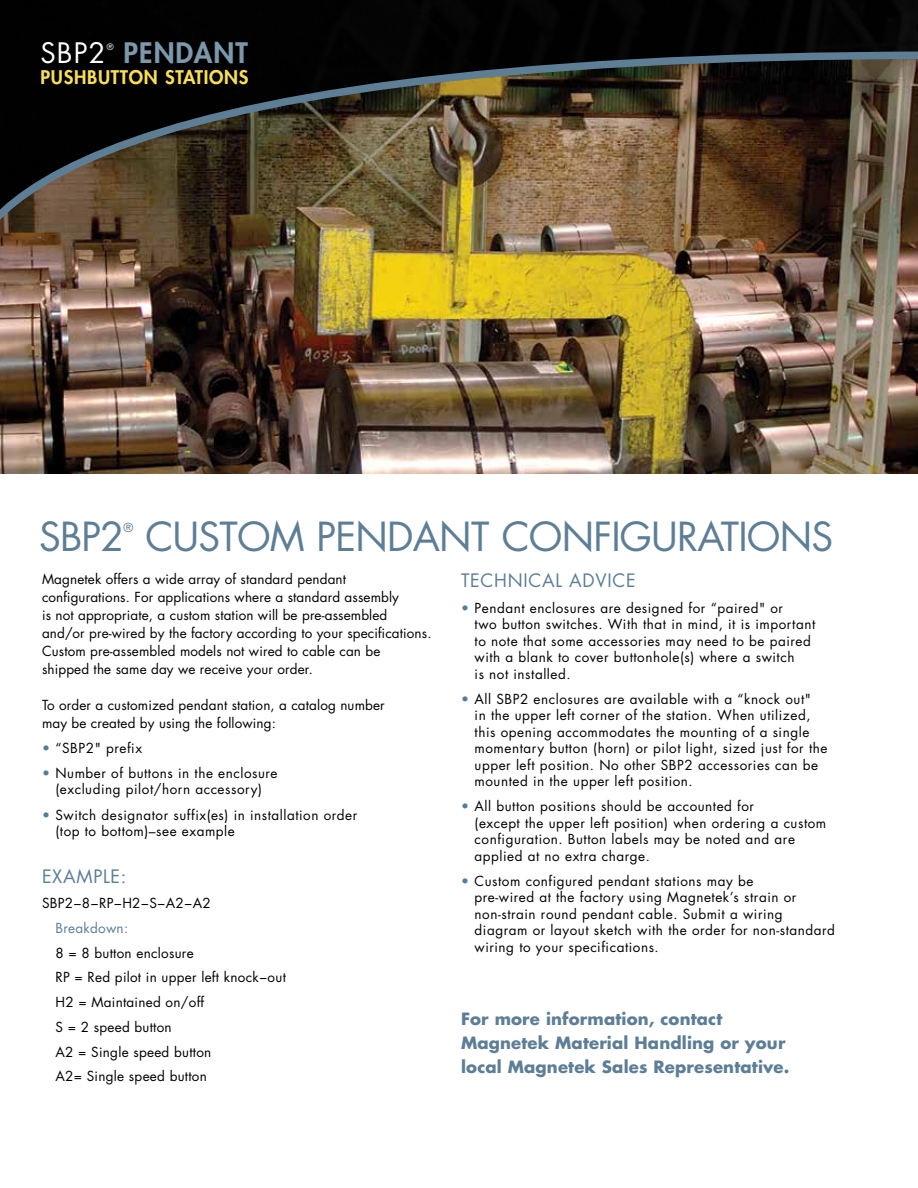
<style>
.page{position:relative;width:918px;height:1188px;background:#fff}
.page>*{position:absolute;margin:0;border:0;box-sizing:border-box;transform-origin:0 0}
.t1{font:39px "Futura Std";letter-spacing:-.02em;color:#5d7e95}
.t2{font:800 27.45px "Futura Std";letter-spacing:.04em;color:#7d98aa}
.t3{font:27.45px "Futura Std";color:#fff}
.t4{font:800 18.3px "Futura Std";letter-spacing:.04em;color:#f9de57}
.t5{font:18px "Futura Std";letter-spacing:.04em;color:#5d7e95}
.t6{font:700 16.5px/24px "Futura Std";letter-spacing:.01em;color:#5d7e95}
.t7{font:13.5px/16.5px "Futura Std";letter-spacing:.04em;color:#000}
.t8{font:13.5px/18px "Futura Std";letter-spacing:.01em;color:#000}
.t9{font:13.5px/24.8px "Futura Std";letter-spacing:.02em;color:#000}
.t10{font:13.5px "Futura Std";letter-spacing:.02em;color:#5d7e95}
.t11{font:12.3px "Futura Std";color:#5d7e95}
.t12{font:8.7px "Futura Std";color:#fff}
.s1{color:#527d97}
</style>
<div class="page">
<img style="left:0;top:303px;width:918px;height:170px">
<img style="left:0;top:0;width:918px;height:303px">
<h2 class="t3" style="left:40px;top:36px;width:67px">SBP2</h2>
<p class="t12" style="left:107px;top:41px;width:8px">®</p>
<h2 class="t2" style="left:124px;top:36px;width:126px">PENDANT</h2>
<h3 class="t4" style="left:40px;top:66px;width:209px">PUSHBUTTON STATIONS</h3>
<h1 class="t1" style="left:39px;top:512px;width:87px">SBP2</h1>
<p class="t11" style="left:123px;top:520px;width:11px">®</p>
<h1 class="t1" style="left:145px;top:512px;width:689px">CUSTOM PENDANT CONFIGURATIONS</h1>
<p class="t8" style="left:42px;top:570px;width:391px">Magnetek offers a wide array of standard pendant configurations. For applications where a standard assembly<br>is not appropriate, a custom station will be pre-assembled and/or pre-wired by the factory according to your specifications.<br>Custom pre-assembled models not wired to cable can be<br>shipped the same day we receive your order.</p>
<p class="t8" style="left:42px;top:696px;width:344px">To order a customized pendant station, a catalog number may be created by using the following:</p>
<p class="t7" style="left:42px;top:740px;width:102px"><span class="s1">•</span> “SBP2" prefix</p>
<p class="t7" style="left:42px;top:765px;width:237px;text-align:center"><span class="s1">•</span> Number of buttons in the enclosure (excluding pilot/horn accessory)</p>
<p class="t7" style="left:56px;top:807px;width:303px;text-indent:-14px"><span class="s1">•</span> Switch designator suffix(es) in installation order (top to bottom)–see example</p>
<h3 class="t5" style="left:42px;top:865px;width:86px">EXAMPLE:</h3>
<p class="t9" style="left:42px;top:891px;width:170px">SBP2−8−RP−H2−S−A2−A2</p>
<p class="t10" style="left:56px;top:919px;width:74px">Breakdown:</p>
<p class="t9" style="left:56px;top:940px;width:232px">8 = 8 button enclosure<br>RP = Red pilot in upper left knock−out<br>H2 = Maintained on/off<br>S = 2 speed button<br>A2 = Single speed button<br>A2= Single speed button</p>
<h3 class="t5" style="left:461px;top:569px;width:176px">TECHNICAL ADVICE</h3>
<p class="t7" style="left:475px;top:599px;width:342px;text-indent:-14px"><span class="s1">•</span> Pendant enclosures are designed for “paired" or<br>two button switches. With that in mind, it is important to note that some accessories may need to be paired with a blank to cover buttonhole(s) where a switch<br>is not installed.</p>
<p class="t7" style="left:475px;top:691px;width:354px;text-indent:-14px"><span class="s1">•</span> All SBP2 enclosures are available with a “knock out"<br>in the upper left corner of the station. When utilized, this opening accommodates the mounting of a single momentary button (horn) or pilot light, sized just for the upper left position. No other SBP2 accessories can be mounted in the upper left position.</p>
<p class="t7" style="left:475px;top:798px;width:353px;text-indent:-14px"><span class="s1">•</span> All button positions should be accounted for<br>(except the upper left position) when ordering a custom configuration. Button labels may be noted and are applied at no extra charge.</p>
<p class="t7" style="left:475px;top:873px;width:362px;text-indent:-14px"><span class="s1">•</span> Custom configured pendant stations may be<br>pre-wired at the factory using Magnetek’s strain or non-strain round pendant cable. Submit a wiring diagram or layout sketch with the order for non-standard wiring to your specifications.</p>
<p class="t6" style="left:461px;top:1006px;width:330px">For more information, contact<br>Magnetek Material Handling or your local Magnetek Sales Representative.</p>
</div>
